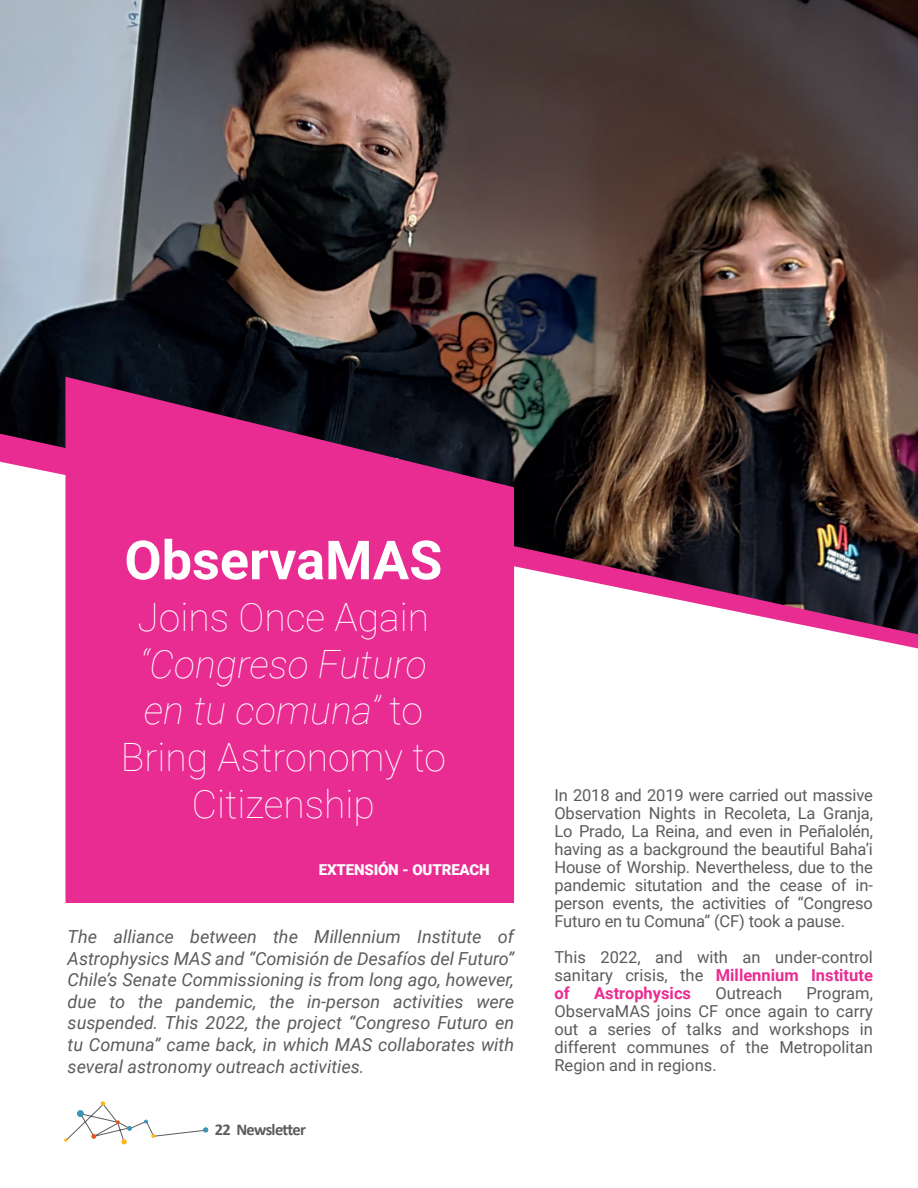
<style>
.page{position:relative;width:918px;height:1188px;background:#fff}
.page>*{position:absolute;margin:0;border:0;box-sizing:border-box;transform-origin:0 0}
.t1{font:700 54px "Roboto";color:#fff}
.t2{font:100 39px/46.8px "Roboto";color:#fff;text-align:center}
.t3{font:italic 18px/21.6px "Roboto";color:#5c5c5f;text-align:justify}
.t4{font:16.5px/18px "Roboto";color:#5c5c5f;text-align:justify}
.t5{font:700 16.5px "Roboto";color:#e92c92}
.t6{font:700 16.5px "Calibri";letter-spacing:-.04em;color:#5c5c5f}
.t7{font:900 15px "Roboto";letter-spacing:-.01em;color:#fff}
.s1{font-style:italic}
.s2{font-weight:700;color:#e92c92}
</style>
<div class="page">
<img style="left:0;top:0;width:918px;height:434px">
<svg style="left:65px;top:377px;width:449px;height:526px;background:#cb2881"></svg>
<svg style="left:64px;top:1102px;width:144px;height:43px"></svg>
<svg style="left:0;top:434px;width:918px;height:214px;background:#ab487b"></svg>
<h1 class="t1" style="left:124px;top:522px;width:319px">ObservaMAS</h1>
<h2 class="t2" style="left:138px;top:592px;width:293px">Joins Once Again</h2>
<h2 class="t2" style="left:121px;top:639px;width:326px"><span class="s1">“Congreso Futuro en tu comuna”</span> to<br>Bring Astronomy to<br>Citizenship</h2>
<p class="t7" style="left:319px;top:859px;width:172px">EXTENSIÓN - OUTREACH</p>
<p class="t3" style="left:68px;top:925px;width:448px">The alliance between the Millennium Institute of Astrophysics MAS and “Comisión de Desafíos del Futuro” Chile’s Senate Commissioning is from long ago, however, due to the pandemic, the in-person activities were suspended. This 2022, the project “Congreso Futuro en tu Comuna” came back, in which MAS collaborates with several astronomy outreach activities.</p>
<p class="t6" style="left:215px;top:1118px;width:93px">22 Newsletter</p>
<p class="t4" style="left:554px;top:786px;width:320px">In 2018 and 2019 were carried out massive Observation Nights in Recoleta, La Granja, Lo Prado, La Reina, and even in Peñalolén, having as a background the beautiful Baha’i House of Worship. Nevertheless, due to the pandemic situtation and the cease of in&shy;person events, the activities of “Congreso Futuro en tu Comuna” (CF) took a pause.</p>
<p class="t4" style="left:554px;top:948px;width:320px">This 2022, and with an under-control sanitary crisis, the <span class="s2">Millennium Institute of</span></p>
<p class="t5" style="left:594px;top:982px;width:98px">Astrophysics</p>
<p class="t4" style="left:716px;top:984px;width:68px">Outreach</p>
<p class="t4" style="left:554px;top:984px;width:320px;text-indent:252px">Program, ObservaMAS joins CF once again to carry out a series of talks and workshops in different communes of the Metropolitan Region and in regions.</p>
</div>
